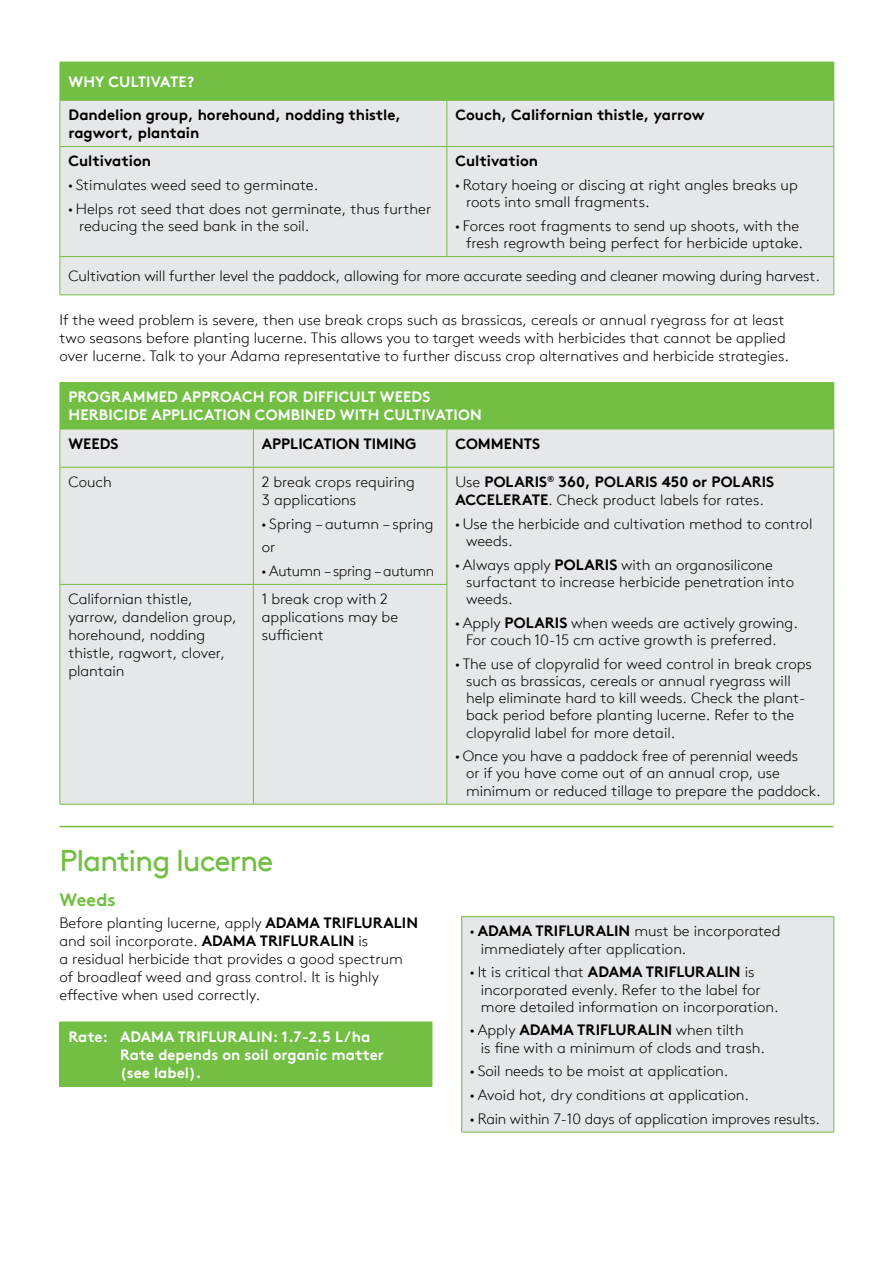
<style>
.page{position:relative;width:893px;height:1263px;background:#fff}
.page>*{position:absolute;margin:0;border:0;box-sizing:border-box;transform-origin:0 0}
.t1{font:30px "Brown Pro TT";letter-spacing:-.04em;color:#72bf44}
.t2{font:700 18px "Brown Pro TT";letter-spacing:.005em;color:#72bf44}
.t3{font:300 15px/17.2px "Brown Pro TT";color:#000}
.t4{font:700 15px/18px "Brown Pro TT";color:#000}
.t5{font:700 15px/18px "Brown Pro TT";letter-spacing:.01em;color:#fff}
.t6{font:300 15px "Brown Pro TT";letter-spacing:-.02em;color:#000}
.s1{font-family:"Myriad Pro";font-weight:400}
.s2{font-weight:300}
.s3{font-weight:700}
</style>
<div class="page">
<div style="left:60px;top:62px;width:774px;height:38px;background:#72bf44"></div>
<div style="left:61px;top:101px;width:772px;height:193px;background:#e6e7e8"></div>
<hr style="left:60px;top:101px;width:1px;height:45px;background:#72bf44">
<hr style="left:60px;top:147px;width:1px;height:109px;background:#72bf44">
<hr style="left:60px;top:100px;width:387px;height:1px;background:#72bf44">
<hr style="left:447px;top:100px;width:387px;height:1px;background:#72bf44">
<hr style="left:446px;top:101px;width:1px;height:45px;background:#72bf44">
<hr style="left:833px;top:101px;width:1px;height:45px;background:#72bf44">
<hr style="left:446px;top:147px;width:1px;height:109px;background:#72bf44">
<hr style="left:833px;top:147px;width:1px;height:109px;background:#72bf44">
<hr style="left:60px;top:146px;width:387px;height:1px;background:#72bf44">
<hr style="left:447px;top:146px;width:387px;height:1px;background:#72bf44">
<hr style="left:60px;top:257px;width:1px;height:37px;background:#72bf44">
<hr style="left:60px;top:256px;width:387px;height:1px;background:#72bf44">
<hr style="left:447px;top:256px;width:387px;height:1px;background:#72bf44">
<hr style="left:833px;top:257px;width:1px;height:37px;background:#72bf44">
<hr style="left:60px;top:294px;width:387px;height:1px;background:#72bf44">
<hr style="left:447px;top:294px;width:387px;height:1px;background:#72bf44">
<div style="left:60px;top:383px;width:774px;height:46px;background:#72bf44"></div>
<div style="left:61px;top:430px;width:772px;height:374px;background:#e6e7e8"></div>
<hr style="left:60px;top:382px;width:193px;height:1px;background:#72bf44">
<hr style="left:253px;top:382px;width:194px;height:1px;background:#72bf44">
<hr style="left:447px;top:382px;width:387px;height:1px;background:#72bf44">
<hr style="left:60px;top:429px;width:1px;height:38px;background:#72bf44">
<hr style="left:60px;top:429px;width:193px;height:1px;background:#72bf44">
<hr style="left:253px;top:429px;width:194px;height:1px;background:#72bf44">
<hr style="left:253px;top:429px;width:1px;height:38px;background:#72bf44">
<hr style="left:446px;top:429px;width:1px;height:38px;background:#72bf44">
<hr style="left:447px;top:429px;width:387px;height:1px;background:#72bf44">
<hr style="left:833px;top:429px;width:1px;height:38px;background:#72bf44">
<hr style="left:60px;top:468px;width:1px;height:116px;background:#72bf44">
<hr style="left:60px;top:467px;width:193px;height:1px;background:#72bf44">
<hr style="left:253px;top:468px;width:1px;height:116px;background:#72bf44">
<hr style="left:253px;top:467px;width:194px;height:1px;background:#72bf44">
<hr style="left:446px;top:468px;width:1px;height:116px;background:#72bf44">
<hr style="left:447px;top:467px;width:387px;height:1px;background:#72bf44">
<hr style="left:833px;top:468px;width:1px;height:116px;background:#72bf44">
<hr style="left:833px;top:584px;width:1px;height:220px;background:#72bf44">
<hr style="left:60px;top:585px;width:1px;height:219px;background:#72bf44">
<hr style="left:60px;top:584px;width:193px;height:1px;background:#72bf44">
<hr style="left:253px;top:584px;width:194px;height:1px;background:#72bf44">
<hr style="left:253px;top:585px;width:1px;height:219px;background:#72bf44">
<hr style="left:60px;top:804px;width:193px;height:1px;background:#72bf44">
<hr style="left:253px;top:804px;width:194px;height:1px;background:#72bf44">
<hr style="left:446px;top:585px;width:1px;height:219px;background:#72bf44">
<hr style="left:447px;top:804px;width:387px;height:1px;background:#72bf44">
<div style="left:462px;top:917px;width:372px;height:215px;background:#e6e7e8"></div>
<hr style="left:461px;top:917px;width:1px;height:215px;background:#72bf44">
<hr style="left:461px;top:916px;width:373px;height:1px;background:#72bf44">
<hr style="left:833px;top:917px;width:1px;height:215px;background:#72bf44">
<hr style="left:461px;top:1132px;width:373px;height:1px;background:#72bf44">
<div style="left:60px;top:1022px;width:372px;height:64px;background:#72bf44"></div>
<hr style="left:432px;top:1022px;width:1px;height:64px;background:#72bf44">
<hr style="left:60px;top:1086px;width:372px;height:1px;background:#72bf44">
<hr style="left:60px;top:826px;width:773px;height:1px;background:#72bf44">
<p class="t5" style="left:68px;top:71px;width:127px">WHY CULTIVATE?</p>
<p class="t4" style="left:68px;top:104px;width:334px">Dandelion group, horehound, nodding thistle, ragwort, plantain</p>
<p class="t4" style="left:455px;top:104px;width:251px">Couch, Californian thistle, yarrow</p>
<p class="t4" style="left:68px;top:150px;width:84px">Cultivation</p>
<p class="t3" style="left:68px;top:175px;width:251px"><span class="s1">•</span> Stimulates weed seed to germinate.</p>
<p class="t3" style="left:79px;top:199px;width:354px;text-indent:-11px"><span class="s1">•</span> Helps rot seed that does not germinate, thus further reducing the seed bank in the soil.</p>
<p class="t4" style="left:455px;top:150px;width:84px">Cultivation</p>
<p class="t3" style="left:466px;top:175px;width:333px;text-indent:-11px"><span class="s1">•</span> Rotary hoeing or discing at right angles breaks up roots into small fragments.</p>
<p class="t3" style="left:455px;top:216px;width:349px;text-align:right"><span class="s1">•</span> Forces root fragments to send up shoots, with the fresh regrowth being perfect for herbicide uptake.</p>
<p class="t3" style="left:68px;top:266px;width:753px">Cultivation will further level the paddock, allowing for more accurate seeding and cleaner mowing during harvest.</p>
<p class="t3" style="left:60px;top:310px;width:731px;line-height:18px">If the weed problem is severe, then use break crops such as brassicas, cereals or annual ryegrass for at least two seasons before planting lucerne. This allows you to target weeds with herbicides that cannot be applied over lucerne. Talk to your Adama representative to further discuss crop alternatives and herbicide strategies.</p>
<p class="t5" style="left:68px;top:387px;width:415px">PROGRAMMED APPROACH FOR DIFFICULT WEEDS<br>HERBICIDE APPLICATION COMBINED WITH CULTIVATION</p>
<p class="t4" style="left:68px;top:433px;width:51px">WEEDS</p>
<p class="t4" style="left:262px;top:433px;width:156px">APPLICATION TIMING</p>
<p class="t4" style="left:455px;top:433px;width:86px">COMMENTS</p>
<p class="t3" style="left:68px;top:472px;width:45px">Couch</p>
<p class="t3" style="left:262px;top:472px;width:155px;line-height:18px">2 break crops requiring<br>3 applications</p>
<p class="t3" style="left:262px;top:510px;width:173px;line-height:23.7px"><span class="s1">•</span> Spring – autumn – spring or</p>
<p class="t6" style="left:262px;top:560px;width:174px"><span class="s1">•</span> Autumn – spring – autumn</p>
<p class="t4" style="left:455px;top:471px;width:320px"><span class="s2">Use</span> POLARIS<sup>®</sup> 360, POLARIS 450 or POLARIS<br>ACCELERATE<span class="s2">. Check product labels for rates.</span></p>
<p class="t3" style="left:466px;top:514px;width:348px;text-indent:-11px"><span class="s1">•</span> Use the herbicide and cultivation method to control weeds.</p>
<p class="t3" style="left:466px;top:555px;width:330px;text-indent:-11px"><span class="s1">•</span> Always apply <span class="s3">POLARIS</span> with an organosilicone surfactant to increase herbicide penetration into weeds.</p>
<p class="t3" style="left:466px;top:613px;width:333px;text-indent:-11px"><span class="s1">•</span> Apply <span class="s3">POLARIS</span> when weeds are actively growing.<br>For couch 10-15 cm active growth is preferred.</p>
<p class="t3" style="left:466px;top:654px;width:347px;text-indent:-11px"><span class="s1">•</span> The use of clopyralid for weed control in break crops such as brassicas, cereals or annual ryegrass will help eliminate hard to kill weeds. Check the plant&shy;back period before planting lucerne. Refer to the clopyralid label for more detail.</p>
<p class="t3" style="left:466px;top:746px;width:356px;text-indent:-11px"><span class="s1">•</span> Once you have a paddock free of perennial weeds<br>or if you have come out of an annual crop, use minimum or reduced tillage to prepare the paddock.</p>
<p class="t3" style="left:68px;top:589px;width:170px;line-height:18px">Californian thistle, yarrow, dandelion group, horehound, nodding thistle, ragwort, clover, plantain</p>
<p class="t3" style="left:262px;top:589px;width:138px;line-height:18px">1 break crop with 2 applications may be sufficient</p>
<h1 class="t1" style="left:60px;top:838px;width:215px">Planting lucerne</h1>
<p class="t2" style="left:60px;top:885px;width:58px">Weeds</p>
<p class="t3" style="left:60px;top:913px;width:360px;line-height:18px">Before planting lucerne, apply <span class="s3">ADAMA TRIFLURALIN </span>and soil incorporate. <span class="s3">ADAMA TRIFLURALIN</span> is<br>a residual herbicide that provides a good spectrum of broadleaf weed and grass control. It is highly effective when used correctly.</p>
<p class="t3" style="left:481px;top:921px;width:301px;text-indent:-11px"><span class="s1">•</span> <span class="s3">ADAMA TRIFLURALIN</span> must be incorporated immediately after application.</p>
<p class="t3" style="left:481px;top:962px;width:299px;text-indent:-11px"><span class="s1">•</span> It is critical that <span class="s3">ADAMA TRIFLURALIN</span> is incorporated evenly. Refer to the label for more detailed information on incorporation.</p>
<p class="t3" style="left:481px;top:1020px;width:286px;text-indent:-11px"><span class="s1">•</span> Apply <span class="s3">ADAMA TRIFLURALIN</span> when tilth<br>is fine with a minimum of clods and trash.</p>
<p class="t3" style="left:470px;top:1061px;width:260px"><span class="s1">•</span> Soil needs to be moist at application.</p>
<p class="t3" style="left:470px;top:1085px;width:280px"><span class="s1">•</span> Avoid hot, dry conditions at application.</p>
<p class="t3" style="left:470px;top:1109px;width:351px"><span class="s1">•</span> Rain within 7-10 days of application improves results.</p>
<p class="t5" style="left:120px;top:1026px;width:265px;text-indent:-52px">Rate: ADAMA TRIFLURALIN: 1.7-2.5 L/ha<br>Rate depends on soil organic matter (see label).</p>
</div>
